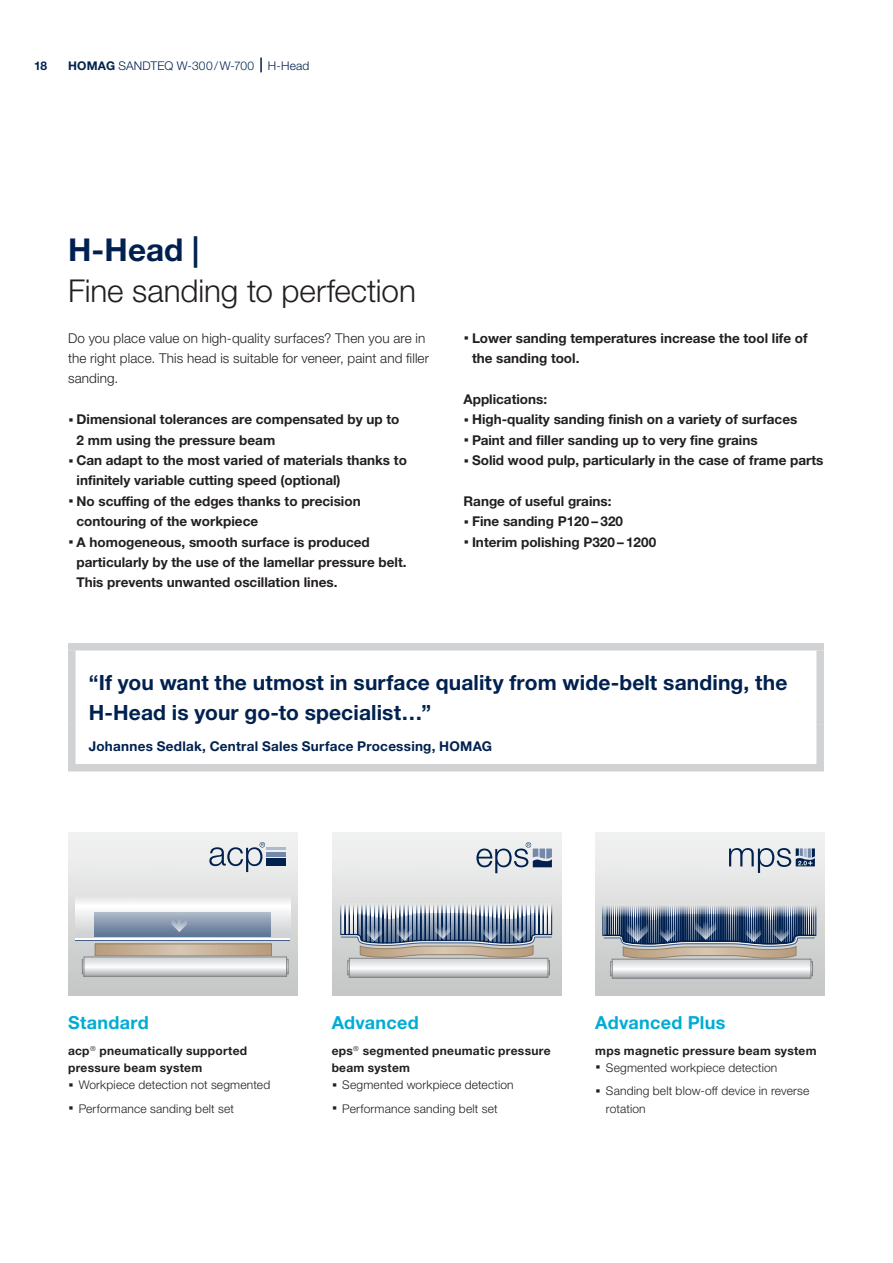
<style>
.page{position:relative;width:893px;height:1263px;background:#fff}
.page>*{position:absolute;margin:0;border:0;box-sizing:border-box;transform-origin:0 0}
.t1{font:300 31.5px "Helvetica Neue LTW1 G";letter-spacing:-.005em;color:#231f20}
.t2{font:700 31.5px "Helvetica Neue LTW1 G";color:#00214f}
.t3{font:700 21px/30.8px "Helvetica Neue LTW1 G";letter-spacing:.005em;color:#00214f}
.t4{font:700 18px "Helvetica Neue LTW1 G";letter-spacing:.02em;color:#00acd5}
.t5{font:700 13.5px/20.4px "Helvetica Neue LTW1 G";color:#231f20}
.t6{font:300 13.5px/20.4px "Helvetica Neue LTW1 G";letter-spacing:.01em;color:#231f20}
.t7{font:700 13.5px "Helvetica Neue LTW1 G";letter-spacing:.02em;color:#00214f}
.t8{font:700 12px/17.2px "Helvetica Neue LTW1 G";letter-spacing:.025em;color:#231f20}
.t9{font:300 12px/17.2px "Helvetica Neue LTW1 G";letter-spacing:.015em;color:#231f20}
.t10{font:300 12px "Helvetica Neue LTW1 G";letter-spacing:.015em;color:#00214f}
.t11{font:700 12px "Helvetica Neue LTW1 G";color:#00214f}
.s1{font-weight:700}
.s2{font-size:21px}
.s3{font-weight:300}
.s4{font-weight:700;font-size:21px}
</style>
<div class="page">
<img style="left:68px;top:832px;width:230px;height:163px">
<div style="left:75px;top:907px;width:215px;height:33px;background:#fff"></div>
<svg style="left:97px;top:946px;width:173px;height:8px"></svg>
<div style="left:95px;top:944px;width:177px;height:12px;border:1px solid #948065"></div>
<svg style="left:86px;top:958px;width:199px;height:17px"></svg>
<div style="left:84px;top:956px;width:203px;height:21px;border:1px solid #808285"></div>
<div style="left:75px;top:909px;width:215px;height:29px;background:#d3d4d6"></div>
<svg style="left:75px;top:895px;width:215px;height:32px"></svg>
<svg style="left:94px;top:912px;width:177px;height:25px;background:#8495ad"></svg>
<svg style="left:172px;top:913px;width:15px;height:19px"></svg>
<svg style="left:351px;top:960px;width:195px;height:16px"></svg>
<div style="left:349px;top:958px;width:199px;height:20px;border:1px solid #808285"></div>
<svg style="left:340px;top:901px;width:212px;height:57px;background:#9aa2ad"></svg>
<svg style="left:614px;top:961px;width:195px;height:15px"></svg>
<div style="left:612px;top:959px;width:199px;height:19px;border:1px solid #808285"></div>
<svg style="left:602px;top:902px;width:214px;height:57px;background:#7d8999"></svg>
<svg style="left:260px;top:58px;width:2px;height:14px"></svg>
<svg style="left:76px;top:650px;width:740px;height:1px"></svg>
<div style="left:68px;top:643px;width:756px;height:7px;background:#d1d2d4"></div>
<div style="left:68px;top:650px;width:8px;height:75px;background:#d1d2d4"></div>
<div style="left:816px;top:650px;width:8px;height:75px;background:#d1d2d4"></div>
<div style="left:68px;top:725px;width:8px;height:39px;background:#d1d2d4"></div>
<div style="left:816px;top:725px;width:8px;height:39px;background:#d1d2d4"></div>
<div style="left:68px;top:764px;width:756px;height:7px;background:#d1d2d4"></div>
<svg style="left:209px;top:842px;width:77px;height:30px;background:#b1bac6"></svg>
<svg style="left:476px;top:842px;width:76px;height:31px;background:#b3bcc7"></svg>
<svg style="left:729px;top:848px;width:86px;height:25px;background:#abb5c1"></svg>
<p class="t11" style="left:34px;top:58px;width:15px">18</p>
<p class="t10" style="left:68px;top:58px;width:243px"><span class="s1">HOMAG</span> SANDTEQ W-300/W-700 H-Head</p>
<h1 class="t2" style="left:68px;top:230px;width:133px">H-Head |</h1>
<h1 class="t1" style="left:68px;top:271px;width:349px">Fine sanding to perfection</h1>
<p class="t6" style="left:68px;top:328px;width:363px">Do you place value on high-quality surfaces? Then you are in the right place. This head is suitable for veneer, paint and filler sanding.</p>
<p class="t5" style="left:68px;top:409px;width:333px"><span class="s2">·</span> Dimensional tolerances are compensated by up to</p>
<p class="t5" style="left:77px;top:430px;width:200px">2 mm using the pressure beam</p>
<p class="t5" style="left:68px;top:450px;width:340px"><span class="s2">·</span> Can adapt to the most varied of materials thanks to</p>
<p class="t5" style="left:77px;top:470px;width:266px">infinitely variable cutting speed (optional)</p>
<p class="t5" style="left:68px;top:491px;width:294px"><span class="s2">·</span> No scuffing of the edges thanks to precision</p>
<p class="t5" style="left:77px;top:511px;width:183px">contouring of the workpiece</p>
<p class="t5" style="left:68px;top:532px;width:303px"><span class="s2">·</span> A homogeneous, smooth surface is produced</p>
<p class="t5" style="left:77px;top:552px;width:331px">particularly by the use of the lamellar pressure belt.</p>
<p class="t5" style="left:77px;top:572px;width:263px">This prevents unwanted oscillation lines.</p>
<p class="t5" style="left:472px;top:328px;width:337px;text-indent:-9px"><span class="s2">·</span> Lower sanding temperatures increase the tool life of the sanding tool.</p>
<p class="t5" style="left:463px;top:389px;width:362px">Applications:<br><span class="s2">·</span> High-quality sanding finish on a variety of surfaces<br><span class="s2">·</span> Paint and filler sanding up to very fine grains<br><span class="s2">·</span> Solid wood pulp, particularly in the case of frame parts</p>
<p class="t5" style="left:463px;top:491px;width:194px">Range of useful grains:<br><span class="s2">·</span> Fine sanding P120 – 320<br><span class="s2">·</span> Interim polishing P320 – 1200</p>
<h2 class="t3" style="left:89px;top:666px;width:700px">“If you want the utmost in surface quality from wide-belt sanding, the<br>H-Head is your go-to specialist…”</h2>
<p class="t7" style="left:89px;top:737px;width:405px">Johannes Sedlak, Central Sales Surface Processing, HOMAG</p>
<h3 class="t4" style="left:68px;top:1011px;width:82px">Standard</h3>
<p class="t8" style="left:68px;top:1041px;width:204px">acp<sup>®</sup> pneumatically supported pressure beam system<br><span class="s2">·</span> <span class="s3">Workpiece detection not segmented</span></p>
<p class="t9" style="left:68px;top:1100px;width:167px"><span class="s4">·</span> Performance sanding belt set</p>
<h3 class="t4" style="left:332px;top:1011px;width:89px">Advanced</h3>
<p class="t8" style="left:332px;top:1041px;width:221px">eps<sup>®</sup> segmented pneumatic pressure beam system<br><span class="s2">·</span> <span class="s3">Segmented workpiece detection</span></p>
<p class="t9" style="left:332px;top:1100px;width:167px"><span class="s4">·</span> Performance sanding belt set</p>
<h3 class="t4" style="left:595px;top:1011px;width:132px">Advanced Plus</h3>
<p class="t8" style="left:595px;top:1041px;width:223px">mps magnetic pressure beam system <span class="s2">·</span> <span class="s3">Segmented workpiece detection</span></p>
<p class="t9" style="left:606px;top:1082px;width:205px;text-indent:-11px"><span class="s4">·</span> Sanding belt blow-off device in reverse rotation</p>
</div>
